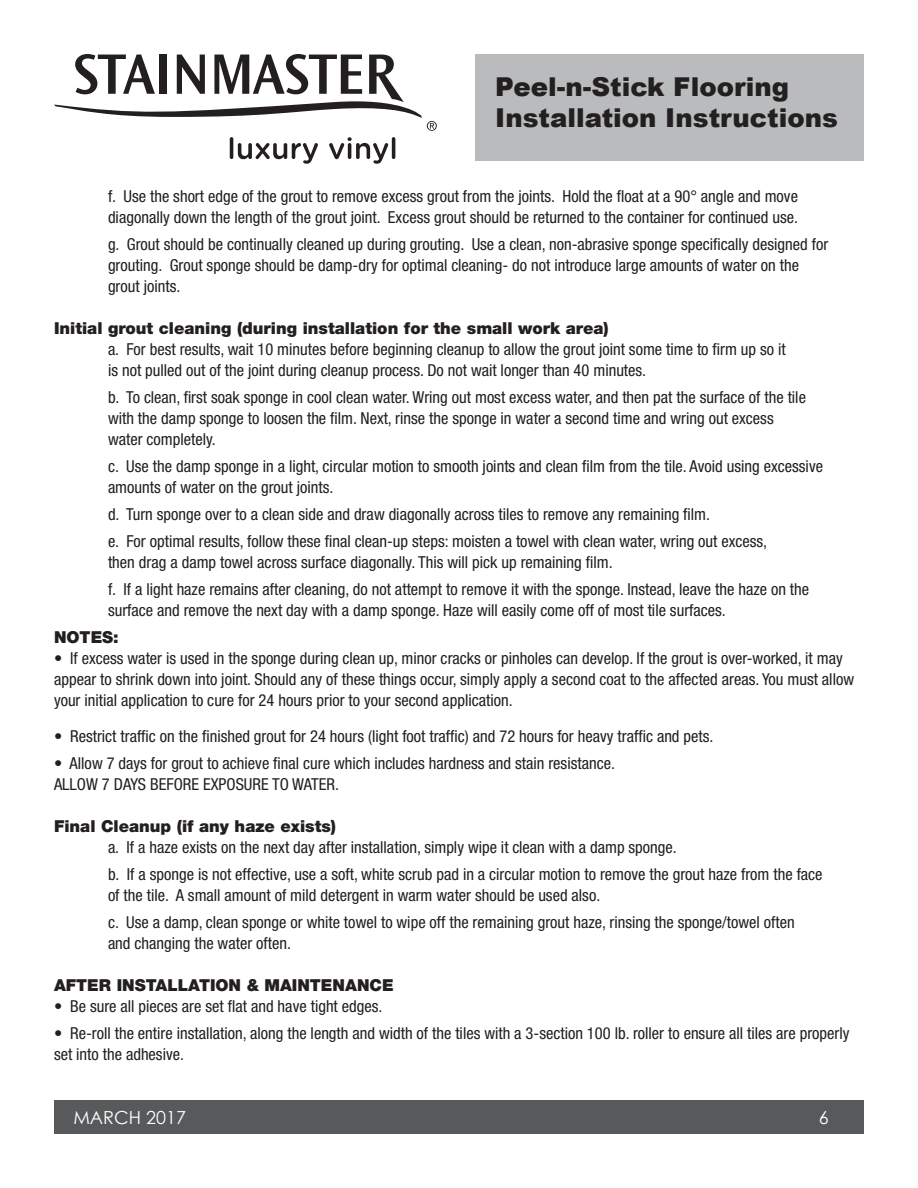
<style>
.page{position:relative;width:918px;height:1188px;background:#fff}
.page>*{position:absolute;margin:0;border:0;box-sizing:border-box;transform-origin:0 0}
.t1{font:900 25.95px/31.2px "Arial";color:#231f20}
.t2{font:18px "Century Gothic";color:#fff}
.t3{font:condensed 16.5px/21px "Helvetica Neue";color:#231f20}
.t4{font:900 16.5px "Helvetica Neue";color:#231f20}
</style>
<div class="page">
<div style="left:54px;top:1101px;width:810px;height:33px;background:#58595a"></div>
<div style="left:475px;top:54px;width:389px;height:107px;background:#b9bbbc"></div>
<hr style="left:230px;top:137px;width:3px;height:22px;background:#231f20;border-radius:2px">
<svg style="left:238px;top:143px;width:80px;height:21px"></svg>
<svg style="left:329px;top:137px;width:59px;height:27px"></svg>
<hr style="left:392px;top:137px;width:3px;height:22px;background:#231f20;border-radius:2px">
<svg style="left:54px;top:54px;width:383px;height:77px"></svg>
<h1 class="t1" style="left:495px;top:71px;width:344px">Peel-n-Stick Flooring<br>Installation Instructions</h1>
<p class="t3" style="left:108px;top:186px;width:692px">f. Use the short edge of the grout to remove excess grout from the joints. Hold the float at a 90° angle and move diagonally down the length of the grout joint. Excess grout should be returned to the container for continued use.</p>
<p class="t3" style="left:108px;top:234px;width:722px">g. Grout should be continually cleaned up during grouting. Use a clean, non-abrasive sponge specifically designed for grouting. Grout sponge should be damp-dry for optimal cleaning- do not introduce large amounts of water on the grout joints.</p>
<p class="t4" style="left:54px;top:318px;width:556px">Initial grout cleaning (during installation for the small work area)</p>
<p class="t3" style="left:108px;top:339px;width:679px">a. For best results, wait 10 minutes before beginning cleanup to allow the grout joint some time to firm up so it is not pulled out of the joint during cleanup process. Do not wait longer than 40 minutes.</p>
<p class="t3" style="left:108px;top:387px;width:700px">b. To clean, first soak sponge in cool clean water. Wring out most excess water, and then pat the surface of the tile with the damp sponge to loosen the film. Next, rinse the sponge in water a second time and wring out excess water completely.</p>
<p class="t3" style="left:108px;top:456px;width:717px">c. Use the damp sponge in a light, circular motion to smooth joints and clean film from the tile. Avoid using excessive amounts of water on the grout joints.</p>
<p class="t3" style="left:108px;top:501px;width:661px;line-height:27px">d. Turn sponge over to a clean side and draw diagonally across tiles to remove any remaining film.<br>e. For optimal results, follow these final clean-up steps: moisten a towel with clean water, wring out excess,</p>
<p class="t3" style="left:108px;top:549px;width:703px;line-height:27px">then drag a damp towel across surface diagonally. This will pick up remaining film.<br>f. If a light haze remains after cleaning, do not attempt to remove it with the sponge. Instead, leave the haze on the</p>
<p class="t3" style="left:108px;top:600px;width:619px">surface and remove the next day with a damp sponge. Haze will easily come off of most tile surfaces.</p>
<p class="t4" style="left:54px;top:627px;width:66px">NOTES:</p>
<p class="t3" style="left:54px;top:648px;width:802px">• If excess water is used in the sponge during clean up, minor cracks or pinholes can develop. If the grout is over-worked, it may appear to shrink down into joint. Should any of these things occur, simply apply a second coat to the affected areas. You must allow your initial application to cure for 24 hours prior to your second application.</p>
<p class="t3" style="left:54px;top:726px;width:661px">• Restrict traffic on the finished grout for 24 hours (light foot traffic) and 72 hours for heavy traffic and pets.</p>
<p class="t3" style="left:54px;top:753px;width:562px">• Allow 7 days for grout to achieve final cure which includes hardness and stain resistance.<br>ALLOW 7 DAYS BEFORE EXPOSURE TO WATER.</p>
<p class="t4" style="left:54px;top:816px;width:284px">Final Cleanup (if any haze exists)</p>
<p class="t3" style="left:108px;top:834px;width:716px;line-height:27px">a. If a haze exists on the next day after installation, simply wipe it clean with a damp sponge.<br>b. If a sponge is not effective, use a soft, white scrub pad in a circular motion to remove the grout haze from the face</p>
<p class="t3" style="left:108px;top:882px;width:688px;line-height:27px">of the tile. A small amount of mild detergent in warm water should be used also.<br>c. Use a damp, clean sponge or white towel to wipe off the remaining grout haze, rinsing the sponge/towel often</p>
<p class="t3" style="left:108px;top:933px;width:185px">and changing the water often.</p>
<p class="t4" style="left:54px;top:975px;width:341px">AFTER INSTALLATION &amp; MAINTENANCE</p>
<p class="t3" style="left:54px;top:996px;width:330px">• Be sure all pieces are set flat and have tight edges.</p>
<p class="t3" style="left:54px;top:1023px;width:797px">• Re-roll the entire installation, along the length and width of the tiles with a 3-section 100 lb. roller to ensure all tiles are properly set into the adhesive.</p>
<p class="t2" style="left:73px;top:1106px;width:114px">MARCH 2017</p>
<p class="t2" style="left:819px;top:1106px;width:11px">6</p>
</div>
